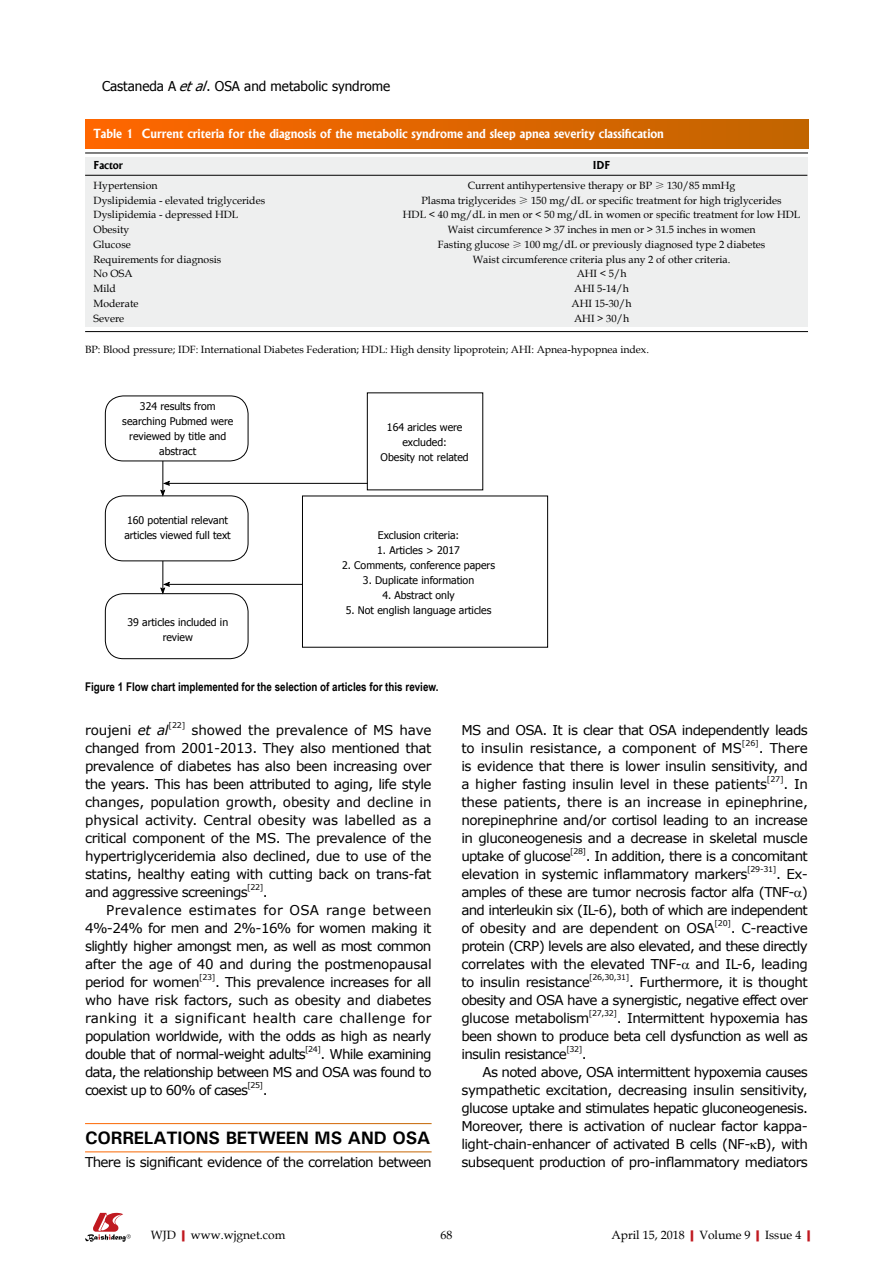
<style>
.page{position:relative;width:893px;height:1263px;background:#fff}
.page>*{position:absolute;margin:0;border:0;box-sizing:border-box;transform-origin:0 0}
.t1{font:700 18px "Univers";letter-spacing:-.01em;color:#000}
.t2{font:13.5px/18px "Verdana";letter-spacing:-.045em;color:#000;text-align:justify}
.t3{font:13.5px "Verdana";letter-spacing:-.02em;color:#000}
.t4{font:13.5px "Tahoma";color:#000}
.t5{font:13.5px "Verdana";letter-spacing:.02em;color:#000}
.t6{font:13.5px "Verdana";letter-spacing:-.01em;color:#000}
.t7{font:700 12px "Albertus";color:#fff}
.t8{font:700 12px "Arial Narrow";color:#000}
.t9{font:12px "Book Antiqua";color:#000}
.t10{font:10.5px "Book Antiqua";color:#000}
.t11{font:10.5px/15px "Tahoma";color:#000;text-align:center}
.t12{font:700 10.5px "Albertus";color:#000}
.t13{font:7.8px "Verdana";letter-spacing:-.04em;color:#000}
.s1{font-style:italic}
.s2{font-family:"Sim Sun";font-size:9.75px}
.s3{font-weight:700;color:#c01920}
</style>
<div class="page">
<svg style="left:85px;top:1213px;width:46px;height:29px"></svg>
<div style="left:85px;top:119px;width:723px;height:29px;background:linear-gradient(to right,#f60,#c16500)"></div>
<div style="left:85px;top:157px;width:723px;height:170px;background:#eeefef"></div>
<hr style="left:85px;top:153px;width:723px;height:1px;background:#000">
<hr style="left:85px;top:175px;width:722px;height:1px;background:#000">
<hr style="left:85px;top:331px;width:723px;height:1px;background:#000">
<hr style="left:163px;top:461px;width:1px;height:32px;background:#000">
<hr style="left:163px;top:561px;width:1px;height:30px;background:#000">
<hr style="left:166px;top:483px;width:202px;height:1px;background:#000">
<hr style="left:167px;top:584px;width:135px;height:1px;background:#000">
<div style="left:302px;top:496px;width:246px;height:151px;border:1px solid #000"></div>
<div style="left:105px;top:396px;width:143px;height:65px;border:1px solid #000;border-radius:18px"></div>
<div style="left:105px;top:496px;width:143px;height:65px;border:1px solid #000;border-radius:18px"></div>
<div style="left:105px;top:593px;width:143px;height:66px;border:1px solid #000;border-radius:18px"></div>
<svg style="left:160px;top:481px;width:10px;height:15px"></svg>
<svg style="left:160px;top:582px;width:10px;height:12px"></svg>
<p class="t4" style="left:102px;top:77px;width:290px">Castaneda A <span class="s1">etal</span>. OSA and metabolic syndrome</p>
<p class="t7" style="left:94px;top:127px;width:572px">Table 1 Current criteria for the diagnosis of the metabolic syndrome and sleep apnea severity classification</p>
<p class="t12" style="left:94px;top:159px;width:31px">Factor</p>
<p class="t12" style="left:593px;top:159px;width:19px">IDF</p>
<p class="t10" style="left:94px;top:178px;width:65px">Hypertension</p>
<p class="t10" style="left:468px;top:178px;width:269px">Current antihypertensive therapy or BP <span class="s2">≥</span> 130/85 mmHg</p>
<p class="t10" style="left:94px;top:193px;width:173px">Dyslipidemia - elevated triglycerides</p>
<p class="t10" style="left:422px;top:193px;width:361px">Plasma triglycerides <span class="s2">≥</span> 150 mg/dL or specific treatment for high triglycerides</p>
<p class="t10" style="left:94px;top:208px;width:146px">Dyslipidemia - depressed HDL</p>
<p class="t10" style="left:403px;top:208px;width:399px">HDL &lt; 40 mg/dL in men or &lt; 50 mg/dL in women or specific treatment for low HDL</p>
<p class="t10" style="left:94px;top:222px;width:37px">Obesity</p>
<p class="t10" style="left:448px;top:222px;width:309px">Waist circumference &gt; 37 inches in men or &gt; 31.5 inches in women</p>
<p class="t10" style="left:94px;top:237px;width:39px">Glucose</p>
<p class="t10" style="left:438px;top:237px;width:329px">Fasting glucose <span class="s2">≥</span> 100 mg/dL or previously diagnosed type 2 diabetes</p>
<p class="t10" style="left:94px;top:252px;width:129px">Requirements for diagnosis</p>
<p class="t10" style="left:473px;top:252px;width:259px">Waist circumference criteria plus any 2 of other criteria.</p>
<p class="t10" style="left:94px;top:267px;width:41px">No OSA</p>
<p class="t10" style="left:577px;top:267px;width:51px">AHI &lt; 5/h</p>
<p class="t10" style="left:94px;top:281px;width:24px">Mild</p>
<p class="t10" style="left:574px;top:281px;width:56px">AHI 5-14/h</p>
<p class="t10" style="left:94px;top:296px;width:46px">Moderate</p>
<p class="t10" style="left:572px;top:296px;width:62px">AHI 15-30/h</p>
<p class="t10" style="left:94px;top:311px;width:32px">Severe</p>
<p class="t10" style="left:574px;top:311px;width:57px">AHI &gt; 30/h</p>
<p class="t10" style="left:85px;top:342px;width:565px">BP: Blood pressure; IDF: International Diabetes Federation; HDL: High density lipoprotein; AHI: Apnea-hypopnea index.</p>
<p class="t11" style="left:122px;top:398px;width:112px">324 results from searching Pubmed were reviewed by title and abstract</p>
<p class="t11" style="left:124px;top:512px;width:108px;text-align:left">160 potential relevant articles viewed full text</p>
<p class="t11" style="left:127px;top:614px;width:102px">39 articles included in review</p>
<p class="t11" style="left:381px;top:419px;width:90px">164 aricles were excluded:<br>Obesity not related</p>
<p class="t11" style="left:378px;top:527px;width:83px">Exclusion criteria:</p>
<p class="t11" style="left:377px;top:542px;width:84px">1. Articles &gt; 2017</p>
<p class="t11" style="left:342px;top:557px;width:154px">2. Comments, conference papers</p>
<p class="t11" style="left:363px;top:572px;width:113px">3. Duplicate information</p>
<p class="t11" style="left:382px;top:587px;width:74px">4. Abstract only</p>
<p class="t11" style="left:346px;top:602px;width:147px">5. Not english language articles</p>
<p class="t8" style="left:85px;top:677px;width:355px">Figure 1 Flow chart implemented for the selection of articles for this review.</p>
<p class="t6" style="left:85px;top:722px;width:85px">roujeni <span class="s1">et al</span></p>
<p class="t13" style="left:169px;top:720px;width:18px">[22]</p>
<p class="t2" style="left:85px;top:721px;width:348px;text-indent:107px">showed the prevalence of MS have changed from 2001-2013. They also mentioned that prevalence of diabetes has also been increasing over the years. This has been attributed to aging, life style changes, population growth, obesity and decline in physical activity. Central obesity was labelled as a critical component of the MS. The prevalence of the hypertriglyceridemia also declined, due to use of the statins, healthy eating with cutting back on trans-fat and aggressive screenings</p>
<p class="t13" style="left:247px;top:882px;width:17px">[22]</p>
<p class="t2" style="left:263px;top:883px;width:6px">.</p>
<p class="t5" style="left:106px;top:902px;width:327px">Prevalence estimates for OSA range between</p>
<p class="t2" style="left:85px;top:919px;width:348px">4%-24% for men and 2%-16% for women making it</p>
<p class="t2" style="left:85px;top:937px;width:348px">slightly higher amongst men, as well as most common</p>
<p class="t3" style="left:85px;top:956px;width:348px">after the age of 40 and during the postmenopausal</p>
<p class="t2" style="left:85px;top:973px;width:116px">period for women</p>
<p class="t13" style="left:199px;top:972px;width:18px">[23]</p>
<p class="t2" style="left:85px;top:973px;width:348px;text-indent:130px">. This prevalence increases for all who have risk factors, such as obesity and diabetes ranking it a significant health care challenge for population worldwide, with the odds as high as nearly double that of normal-weight adults</p>
<p class="t13" style="left:305px;top:1044px;width:17px">[24]</p>
<p class="t2" style="left:85px;top:1045px;width:348px;text-indent:235px">. While examining data, the relationship between MS and OSA was found to coexist up to 60% of cases</p>
<p class="t13" style="left:247px;top:1080px;width:17px">[25]</p>
<p class="t2" style="left:263px;top:1081px;width:6px">.</p>
<p class="t1" style="left:85px;top:1126px;width:347px">CORRELATIONS BETWEEN MS AND OSA</p>
<p class="t2" style="left:85px;top:1153px;width:348px">There is significant evidence of the correlation between</p>
<p class="t2" style="left:461px;top:721px;width:348px">MS and OSA. It is clear that OSA independently leads to insulin resistance, a component of MS</p>
<p class="t13" style="left:742px;top:738px;width:18px">[26]</p>
<p class="t2" style="left:461px;top:739px;width:348px;text-indent:297px">. There is evidence that there is lower insulin sensitivity, and a higher fasting insulin level in these patients</p>
<p class="t13" style="left:767px;top:774px;width:18px">[27]</p>
<p class="t2" style="left:461px;top:775px;width:348px;text-indent:322px">. In these patients, there is an increase in epinephrine, norepinephrine and/or cortisol leading to an increase in gluconeogenesis and a decrease in skeletal muscle uptake of glucose</p>
<p class="t13" style="left:570px;top:846px;width:17px">[28]</p>
<p class="t2" style="left:461px;top:847px;width:348px;text-indent:124px">. In addition, there is a concomitant elevation in systemic inflammatory markers</p>
<p class="t13" style="left:747px;top:864px;width:31px">[29-31]</p>
<p class="t2" style="left:461px;top:865px;width:348px;text-indent:315px">. Ex&shy;amples of these are tumor necrosis factor alfa (TNF- ) and interleukin six (IL-6), both of which are independent of obesity and are dependent on OSA</p>
<p class="t13" style="left:714px;top:918px;width:18px">[20]</p>
<p class="t2" style="left:461px;top:919px;width:348px;text-indent:270px">. C-reactive protein (CRP) levels are also elevated, and these directly correlates with the elevated TNF- and IL-6, leading to insulin resistance</p>
<p class="t13" style="left:589px;top:972px;width:42px">[26,30,31]</p>
<p class="t2" style="left:461px;top:973px;width:348px;text-indent:168px">. Furthermore, it is thought obesity and OSA have a synergistic, negative effect over glucose metabolism</p>
<p class="t13" style="left:589px;top:1008px;width:30px">[27,32]</p>
<p class="t2" style="left:461px;top:1009px;width:348px;text-indent:156px">. Intermittent hypoxemia has been shown to produce beta cell dysfunction as well as insulin resistance</p>
<p class="t13" style="left:566px;top:1044px;width:17px">[32]</p>
<p class="t2" style="left:582px;top:1045px;width:6px">.</p>
<p class="t2" style="left:483px;top:1063px;width:327px">As noted above, OSA intermittent hypoxemia causes</p>
<p class="t2" style="left:461px;top:1081px;width:348px">sympathetic excitation, decreasing insulin sensitivity,</p>
<p class="t2" style="left:461px;top:1099px;width:348px">glucose uptake and stimulates hepatic gluconeogenesis.</p>
<p class="t2" style="left:461px;top:1117px;width:346px">Moreover, there is activation of nuclear factor kappa-</p>
<p class="t2" style="left:461px;top:1135px;width:348px">light-chain-enhancer of activated B cells (NF- B), with</p>
<p class="t2" style="left:461px;top:1153px;width:348px">subsequent production of pro-inflammatory mediators</p>
<p class="t9" style="left:151px;top:1226px;width:136px">WJD<span class="s3">|</span>www.wjgnet.com</p>
<p class="t9" style="left:440px;top:1226px;width:13px">68</p>
<p class="t9" style="left:611px;top:1226px;width:206px">April 15, 2018<span class="s3">|</span>Volume 9<span class="s3">|</span>Issue 4<span class="s3">|</span></p>
</div>
